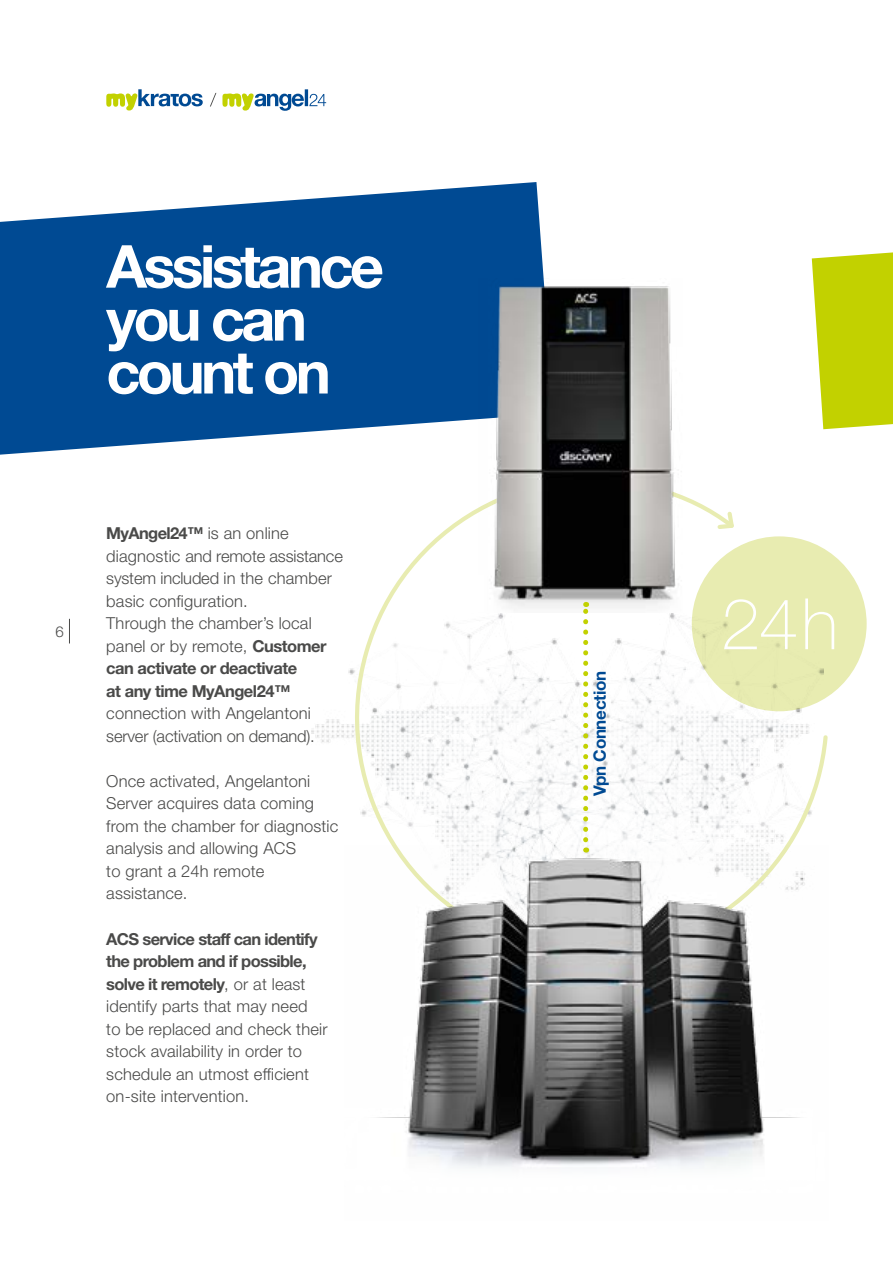
<style>
.page{position:relative;width:893px;height:1263px;background:#fff}
.page>*{position:absolute;margin:0;border:0;box-sizing:border-box;transform-origin:0 0}
.t1{font:700 59.4px/52.9px "Helvetica Neue LT Std";letter-spacing:-.06em;color:#fff}
.t2{font:700 16.95px "Helvetica Neue LT Std";letter-spacing:-.02em;color:#004a93}
.t3{font:300 16.5px/22.5px "Helvetica Neue LT Std";letter-spacing:.01em;color:#4a4a49}
.t4{font:300 15px "Helvetica Neue LT Std";color:#4a4a49}
.s1{font-weight:700}
</style>
<div class="page">
<svg style="left:69px;top:619px;width:1px;height:24px"></svg>
<svg style="left:812px;top:252px;width:81px;height:177px;background:#c8d61b"></svg>
<svg style="left:0;top:182px;width:544px;height:273px;background:#2362a1"></svg>
<svg style="left:210px;top:93px;width:6px;height:13px"></svg>
<svg style="left:222px;top:89px;width:104px;height:22px"></svg>
<svg style="left:106px;top:89px;width:97px;height:22px"></svg>
<svg style="left:325px;top:448px;width:503px;height:397px"></svg>
<img style="left:377px;top:845px;width:428px;height:323px">
<img style="left:479px;top:278px;width:204px;height:334px">
<svg style="left:583px;top:602px;width:5px;height:238px"></svg>
<svg style="left:692px;top:509px;width:175px;height:202px"></svg>
<h1 class="t1" style="left:106px;top:239px;width:279px">Assistance you can count on</h1>
<p class="t4" style="left:55px;top:623px;width:10px">6</p>
<p class="t3" style="left:106px;top:522px;width:238px"><span class="s1">MyAngel24™</span> is an online diagnostic and remote assistance system included in the chamber basic configuration.<br>Through the chamber’s local panel or by remote, <span class="s1">Customer can activate or deactivate<br>at any time MyAngel24™</span></p>
<p class="t3" style="left:106px;top:702px;width:210px">connection with Angelantoni server (activation on demand).</p>
<p class="t3" style="left:106px;top:769px;width:234px">Once activated, Angelantoni<br>Server acquires data coming from the chamber for diagnostic analysis and allowing ACS<br>to grant a 24h remote assistance.</p>
<p class="t3" style="left:106px;top:927px;width:223px"><span class="s1">ACS service staff can identify the problem and if possible, solve it remotely</span>, or at least identify parts that may need<br>to be replaced and check their stock availability in order to schedule an utmost efficient on-site intervention.</p>
<p class="t2" style="left:589px;top:796px;width:126px;rotate:-90deg">Vpn Connection</p>
</div>
